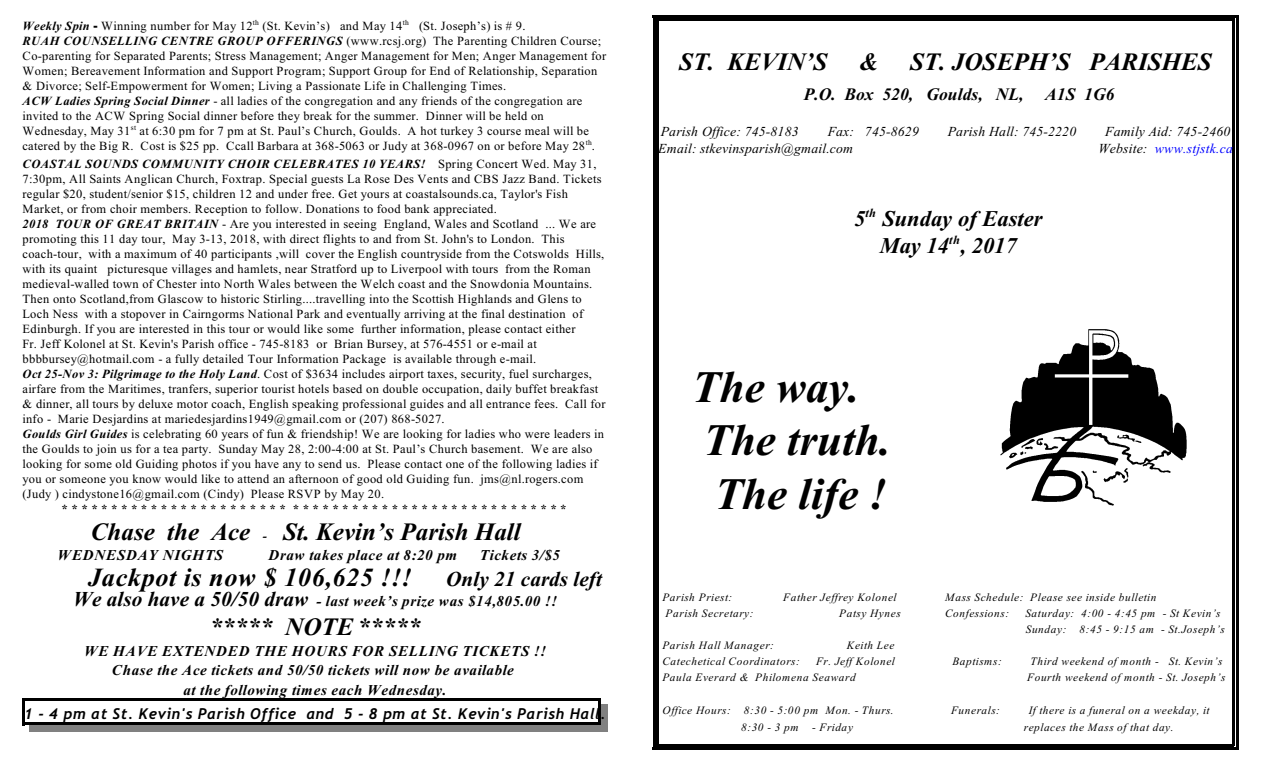
<style>
.page{position:relative;width:1262px;height:765px;background:#fff}
.page>*{position:absolute;margin:0;border:0;box-sizing:border-box;transform-origin:0 0}
.t1{font:italic 700 45px/53.2px "Times New Roman";color:#000}
.t2{font:italic 700 26.12px "Times New Roman";letter-spacing:.025em;color:#000}
.t3{font:italic 700 25px "Times New Roman";color:#000}
.t4{font:italic 700 22.5px "Times New Roman";color:#000}
.t5{font:italic 700 21.25px "Times New Roman";color:#000}
.t6{font:italic 700 17.5px "Times New Roman";color:#000}
.t7{font:italic 700 15px/19.4px "Times New Roman";letter-spacing:.04em;color:#000;text-align:center}
.t8{font:italic 700 15px "Trebuchet MS";letter-spacing:.035em;color:#000}
.t9{font:italic 700 15px "Times New Roman";letter-spacing:.06em;color:#000}
.t10{font:italic 13.75px "Times New Roman";letter-spacing:.015em;color:#000}
.t11{font:italic 13.75px "Times New Roman";letter-spacing:.01em;color:#00f}
.t12{font:12.5px/15px "Times New Roman";letter-spacing:.025em;color:#000}
.t13{font:italic 700 12.5px "Times New Roman";color:#000}
.t14{font:italic 11.25px/16px "Times New Roman";letter-spacing:.055em;color:#000}
.t15{font:italic 11.25px "Times New Roman";letter-spacing:.035em;color:#000}
.t16{font:7.5px "Times New Roman";letter-spacing:.03em;color:#000}
.s1{font-weight:700;font-style:italic}
.s2{font-family:"Arial";font-weight:900;font-style:italic}
.s3{font-size:12.5px}
.s4{font-size:21.25px}
.s5{color:#000}
</style>
<div class="page">
<hr style="left:656px;top:19px;width:2px;height:727px;background:#000">
<hr style="left:1232px;top:19px;width:2px;height:727px;background:#000">
<hr style="left:656px;top:19px;width:578px;height:2px;background:#000">
<hr style="left:656px;top:744px;width:578px;height:2px;background:#000">
<hr style="left:652px;top:15px;width:3px;height:735px;background:#000">
<hr style="left:1235px;top:15px;width:3px;height:735px;background:#000">
<hr style="left:652px;top:15px;width:585px;height:2px;background:#000">
<hr style="left:652px;top:748px;width:585px;height:2px;background:#000">
<hr style="left:22px;top:698px;width:3px;height:27px;background:#000">
<hr style="left:598px;top:698px;width:3px;height:27px;background:#000">
<hr style="left:22px;top:698px;width:579px;height:2px;background:#000">
<hr style="left:22px;top:723px;width:579px;height:2px;background:#000">
<div style="left:601px;top:705px;width:6px;height:27px;background:#808080"></div>
<div style="left:29px;top:725px;width:578px;height:7px;background:#808080"></div>
<img style="left:1000px;top:329px;width:187px;height:177px">
<p class="t16" style="left:253px;top:19px;width:8px">th</p>
<p class="t16" style="left:402px;top:19px;width:8px">th</p>
<p class="t12" style="left:22px;top:35px;width:585px"><span class="s1">RUAH COUNSELLING CENTRE GROUP OFFERINGS</span> (www.rcsj.org) The Parenting Children Course; Co-parenting for Separated Parents; Stress Management; Anger Management for Men; Anger Management for Women; Bereavement Information and Support Program; Support Group for End of Relationship, Separation &amp; Divorce; Self-Empowerment for Women; Living a Passionate Life in Challenging Times.<br><span class="s1">ACW Ladies Spring Social Dinner</span> - all ladies of the congregation and any friends of the congregation are invited to the ACW Spring Social dinner before they break for the summer. Dinner will be held on Wednesday, May 31 at 6:30 pm for 7 pm at St. Paul’s Church, Goulds. A hot turkey 3 course meal will be</p>
<p class="t12" style="left:22px;top:19px;width:381px"><span class="s1">Weekly Spin</span> <span class="s2">-</span> Winning number for May 12 (St. Kevin’s) and May 14</p>
<p class="t12" style="left:419px;top:19px;width:108px">(St. Joseph’s) is # 9.</p>
<p class="t16" style="left:131px;top:125px;width:7px">st</p>
<p class="t12" style="left:22px;top:140px;width:574px">catered by the Big R. Cost is $25 pp. Ccall Barbara at 368-5063 or Judy at 368-0967 on or before May 28 .</p>
<p class="t16" style="left:585px;top:140px;width:8px">th</p>
<p class="t12" style="left:22px;top:157px;width:584px"><span class="s1">COASTAL SOUNDS COMMUNITY CHOIR CELEBRATES 10 YEARS!</span> Spring Concert Wed. May 31, 7:30pm, All Saints Anglican Church, Foxtrap. Special guests La Rose Des Vents and CBS Jazz Band. Tickets regular $20, student/senior $15, children 12 and under free. Get yours at coastalsounds.ca, Taylor's Fish Market, or from choir members. Reception to follow. Donations to food bank appreciated.<br><span class="s1">2018 TOUR OF GREAT BRITAIN</span> - Are you interested in seeing England, Wales and Scotland ... We are promoting this 11 day tour, May 3-13, 2018, with direct flights to and from St. John's to London. This coach-tour, with a maximum of 40 participants ,will cover the English countryside from the Cotswolds Hills, with its quaint picturesque villages and hamlets, near Stratford up to Liverpool with tours from the Roman medieval-walled town of Chester into North Wales between the Welch coast and the Snowdonia Mountains.<br>Then onto Scotland,from Glascow to historic Stirling....travelling into the Scottish Highlands and Glens to Loch Ness with a stopover in Cairngorms National Park and eventually arriving at the final destination of Edinburgh. If you are interested in this tour or would like some further information, please contact either<br>Fr. Jeff Kolonel at St. Kevin's Parish office - 745-8183 or Brian Bursey, at 576-4551 or e-mail at bbbbursey@hotmail.com - a fully detailed Tour Information Package is available through e-mail.<br><span class="s1">Oct 25-Nov 3: Pilgrimage to the Holy Land</span>. Cost of $3634 includes airport taxes, security, fuel surcharges, airfare from the Maritimes, tranfers, superior tourist hotels based on double occupation, daily buffet breakfast &amp; dinner, all tours by deluxe motor coach, English speaking professional guides and all entrance fees. Call for info - Marie Desjardins at mariedesjardins1949@gmail.com or (207) 868-5027.<br><span class="s1">Goulds Girl Guides</span> is celebrating 60 years of fun &amp; friendship! We are looking for ladies who were leaders in the Goulds to join us for a tea party. Sunday May 28, 2:00-4:00 at St. Paul’s Church basement. We are also looking for some old Guiding photos if you have any to send us. Please contact one of the following ladies if you or someone you know would like to attend an afternoon of good old Guiding fun. jms@nl.rogers.com (Judy ) cindystone16@gmail.com (Cindy) Please RSVP by May 20.</p>
<p class="t13" style="left:61px;top:504px;width:506px">* * * * * * * * * * * * * * * * * * * * * * * * * * * * * * * * * * * * * * * * * * * * * * * * * * *</p>
<h3 class="t3" style="left:91px;top:523px;width:431px">Chase the Ace <span class="s3">-</span> St. Kevin’s Parish Hall</h3>
<p class="t9" style="left:58px;top:550px;width:167px">WEDNESDAY NIGHTS</p>
<p class="t7" style="left:268px;top:547px;width:190px">Draw takes place at 8:20 pm</p>
<p class="t7" style="left:480px;top:547px;width:81px">Tickets 3/$5</p>
<h2 class="t2" style="left:88px;top:568px;width:325px">Jackpot is now $ 106,625 !!!</h2>
<h3 class="t5" style="left:446px;top:571px;width:157px">Only 21 cards left</h3>
<p class="t7" style="left:73px;top:593px;width:485px"><span class="s4">We also have a 50/50 draw</span> - last week’s prize was $14,805.00 !!</p>
<h3 class="t3" style="left:210px;top:618px;width:212px">***** NOTE *****</h3>
<p class="t7" style="left:84px;top:643px;width:463px">WE HAVE EXTENDED THE HOURS FOR SELLING TICKETS !!<br>Chase the Ace tickets and 50/50 tickets will now be available<br>at the following times each Wednesday.</p>
<p class="t8" style="left:24px;top:708px;width:583px">1 - 4 pm at St. Kevin's Parish Office and 5 - 8 pm at St. Kevin's Parish Hall.</p>
<h3 class="t3" style="left:679px;top:53px;width:150px">ST. KEVIN’S</h3>
<h3 class="t3" style="left:859px;top:53px;width:21px">&amp;</h3>
<h3 class="t3" style="left:910px;top:53px;width:303px">ST. JOSEPH’S PARISHES</h3>
<h3 class="t6" style="left:803px;top:88px;width:312px">P.O. Box 520, Goulds, NL, A1S 1G6</h3>
<p class="t10" style="left:660px;top:127px;width:139px">Parish Office: 745-8183</p>
<p class="t10" style="left:827px;top:127px;width:93px">Fax: 745-8629</p>
<p class="t10" style="left:947px;top:127px;width:130px">Parish Hall: 745-2220</p>
<p class="t10" style="left:1105px;top:127px;width:127px">Family Aid: 745-2460</p>
<p class="t10" style="left:658px;top:143px;width:196px">Email: stkevinsparish@gmail.com</p>
<p class="t11" style="left:1098px;top:143px;width:136px"><span class="s5">Website:</span> www.stjstk.ca</p>
<p class="t13" style="left:865px;top:209px;width:12px">th</p>
<h3 class="t4" style="left:854px;top:211px;width:190px">5 Sunday of Easter</h3>
<p class="t13" style="left:949px;top:235px;width:12px">th</p>
<h3 class="t4" style="left:879px;top:237px;width:139px">May 14 , 2017</h3>
<h1 class="t1" style="left:692px;top:365px;width:200px">The way.<br>The truth.<br>The life !</h1>
<p class="t15" style="left:662px;top:593px;width:71px">Parish Priest:</p>
<p class="t14" style="left:783px;top:590px;width:115px">Father Jeffrey Kolonel</p>
<p class="t14" style="left:945px;top:590px;width:213px">Mass Schedule: Please see inside bulletin</p>
<p class="t14" style="left:665px;top:606px;width:90px">Parish Secretary:</p>
<p class="t14" style="left:839px;top:606px;width:63px">Patsy Hynes</p>
<p class="t14" style="left:945px;top:606px;width:66px">Confessions:</p>
<p class="t14" style="left:1025px;top:606px;width:201px">Saturday: 4:00 - 4:45 pm - St Kevin’s<br>Sunday: 8:45 - 9:15 am - St.Joseph’s</p>
<p class="t14" style="left:662px;top:638px;width:113px">Parish Hall Manager:</p>
<p class="t14" style="left:846px;top:638px;width:49px">Keith Lee</p>
<p class="t14" style="left:662px;top:654px;width:139px">Catechetical Coordinators:</p>
<p class="t14" style="left:816px;top:654px;width:80px">Fr. Jeff Kolonel</p>
<p class="t14" style="left:952px;top:654px;width:51px">Baptisms:</p>
<p class="t14" style="left:1030px;top:654px;width:193px">Third weekend of month - St. Kevin’s</p>
<p class="t14" style="left:662px;top:671px;width:195px">Paula Everard &amp; Philomena Seaward</p>
<p class="t14" style="left:1026px;top:671px;width:200px">Fourth weekend of month - St. Joseph’s</p>
<p class="t14" style="left:662px;top:703px;width:233px">Office Hours: 8:30 - 5:00 pm Mon. - Thurs.</p>
<p class="t14" style="left:950px;top:703px;width:50px">Funerals:</p>
<p class="t14" style="left:1028px;top:703px;width:182px">If there is a funeral on a weekday, it</p>
<p class="t14" style="left:741px;top:720px;width:113px">8:30 - 3 pm - Friday</p>
<p class="t14" style="left:1023px;top:720px;width:151px">replaces the Mass of that day.</p>
</div>
